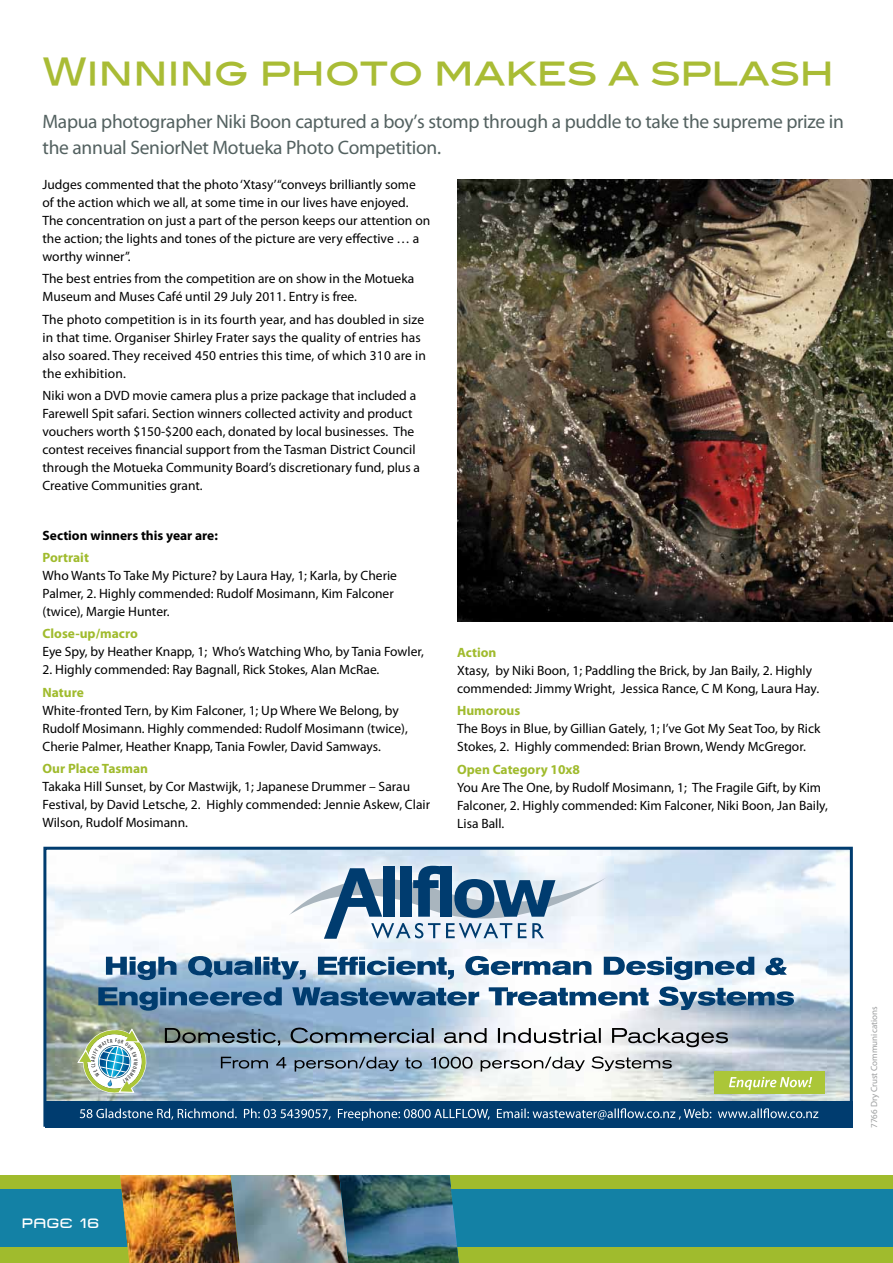
<style>
.page{position:relative;width:893px;height:1263px;background:#fff}
.page>*{position:absolute;margin:0;border:0;box-sizing:border-box;transform-origin:0 0}
.t1{font:37.5px "Blair Md ITCTT Medium";letter-spacing:-.01em;color:#a9bc35}
.t2{font:19.5px/26.2px "Myriad Pro";letter-spacing:-.015em;color:#536160}
.t3{font:13.5px/18px "Myriad Pro";color:#000}
.t4{font:700 13.5px "Myriad Pro";color:#a0bb2d}
.t5{font:700 13.5px "Myriad Pro";color:#000}
.t6{font:13.5px "Metro DF";letter-spacing:.04em;color:#fff}
.t7{font:9px "Myriad Pro";color:#9c9e9f}
</style>
<div class="page">
<div style="left:0;top:1175px;width:893px;height:88px;background:#a0bb2d"></div>
<div style="left:0;top:1190px;width:893px;height:57px;background:#1381a5"></div>
<img style="left:583px;top:851px;width:266px;height:250px">
<img style="left:47px;top:884px;width:266px;height:217px">
<img style="left:313px;top:949px;width:270px;height:152px">
<div style="left:45px;top:1101px;width:807px;height:26px;background:#003c6f"></div>
<svg style="left:221px;top:1056px;width:451px;height:15px"></svg>
<svg style="left:165px;top:1027px;width:563px;height:20px"></svg>
<img style="left:282px;top:856px;width:331px;height:93px">
<svg style="left:289px;top:855px;width:321px;height:90px"></svg>
<div style="left:43px;top:847px;width:810px;height:280px;border:3px solid #003c6f"></div>
<svg style="left:80px;top:1108px;width:738px;height:13px"></svg>
<div style="left:714px;top:1071px;width:110px;height:23px;background:#abc638"></div>
<svg style="left:98px;top:986px;width:696px;height:25px"></svg>
<svg style="left:106px;top:956px;width:681px;height:24px"></svg>
<svg style="left:729px;top:1077px;width:83px;height:13px"></svg>
<img style="left:120px;top:1175px;width:219px;height:88px">
<img style="left:339px;top:1175px;width:120px;height:88px">
<img style="left:457px;top:179px;width:436px;height:442px">
<img style="left:77px;top:1027px;width:69px;height:66px">
<h1 class="t1" style="left:43px;top:41px;width:793px">Winning photo makes a splash</h1>
<h2 class="t2" style="left:43px;top:108px;width:803px">Mapua photographer Niki Boon captured a boy’s stomp through a puddle to take the supreme prize in the annual SeniorNet Motueka Photo Competition.</h2>
<p class="t3" style="left:43px;top:175px;width:389px">Judges commented that the photo ‘Xtasy’“conveys brilliantly some of the action which we all, at some time in our lives have enjoyed.<br>The concentration on just a part of the person keeps our attention on the action; the lights and tones of the picture are very effective … a worthy winner”.</p>
<p class="t3" style="left:43px;top:270px;width:373px">The best entries from the competition are on show in the Motueka<br>Museum and Muses Café until 29 July 2011. Entry is free.</p>
<p class="t3" style="left:43px;top:310px;width:385px">The photo competition is in its fourth year, and has doubled in size in that time. Organiser Shirley Frater says the quality of entries has also soared. They received 450 entries this time, of which 310 are in the exhibition.</p>
<p class="t3" style="left:43px;top:386px;width:379px">Niki won a DVD movie camera plus a prize package that included a Farewell Spit safari. Section winners collected activity and product vouchers worth $150-$200 each, donated by local businesses. The contest receives financial support from the Tasman District Council through the Motueka Community Board’s discretionary fund, plus a Creative Communities grant.</p>
<p class="t5" style="left:43px;top:526px;width:177px">Section winners this year are:</p>
<p class="t4" style="left:43px;top:549px;width:48px">Portrait</p>
<p class="t3" style="left:43px;top:566px;width:356px">Who Wants To Take My Picture? by Laura Hay, 1; Karla, by Cherie<br>Palmer, 2. Highly commended: Rudolf Mosimann, Kim Falconer (twice), Margie Hunter.</p>
<p class="t4" style="left:43px;top:625px;width:97px">Close-up/macro</p>
<p class="t3" style="left:43px;top:642px;width:383px">Eye Spy, by Heather Knapp, 1; Who’s Watching Who, by Tania Fowler,</p>
<p class="t3" style="left:43px;top:660px;width:338px">2. Highly commended: Ray Bagnall, Rick Stokes, Alan McRae.</p>
<p class="t4" style="left:43px;top:683px;width:43px">Nature</p>
<p class="t3" style="left:43px;top:701px;width:367px">White-fronted Tern, by Kim Falconer, 1; Up Where We Belong, by<br>Rudolf Mosimann. Highly commended: Rudolf Mosimann (twice),<br>Cherie Palmer, Heather Knapp, Tania Fowler, David Samways.</p>
<p class="t4" style="left:43px;top:759px;width:107px">Our Place Tasman</p>
<p class="t3" style="left:43px;top:777px;width:389px">Takaka Hill Sunset, by Cor Mastwijk, 1; Japanese Drummer – Sarau<br>Festival, by David Letsche, 2. Highly commended: Jennie Askew, Clair<br>Wilson, Rudolf Mosimann.</p>
<p class="t4" style="left:457px;top:644px;width:41px">Action</p>
<p class="t3" style="left:457px;top:661px;width:363px">Xtasy, by Niki Boon, 1; Paddling the Brick, by Jan Baily, 2. Highly commended: Jimmy Wright, Jessica Rance, C M Kong, Laura Hay.</p>
<p class="t4" style="left:457px;top:702px;width:65px">Humorous</p>
<p class="t3" style="left:457px;top:720px;width:365px">The Boys in Blue, by Gillian Gately, 1; I’ve Got My Seat Too, by Rick<br>Stokes, 2. Highly commended: Brian Brown, Wendy McGregor.</p>
<p class="t4" style="left:457px;top:760px;width:124px">Open Category 10x8</p>
<p class="t3" style="left:457px;top:778px;width:372px">You Are The One, by Rudolf Mosimann, 1; The Fragile Gift, by Kim<br>Falconer, 2. Highly commended: Kim Falconer, Niki Boon, Jan Baily,<br>Lisa Ball.</p>
<p class="t6" style="left:23px;top:1214px;width:78px">PAGE 16</p>
<p class="t7" style="left:869px;top:1128px;width:123px;rotate:-90deg">7766 Dry Crust Communications</p>
</div>
